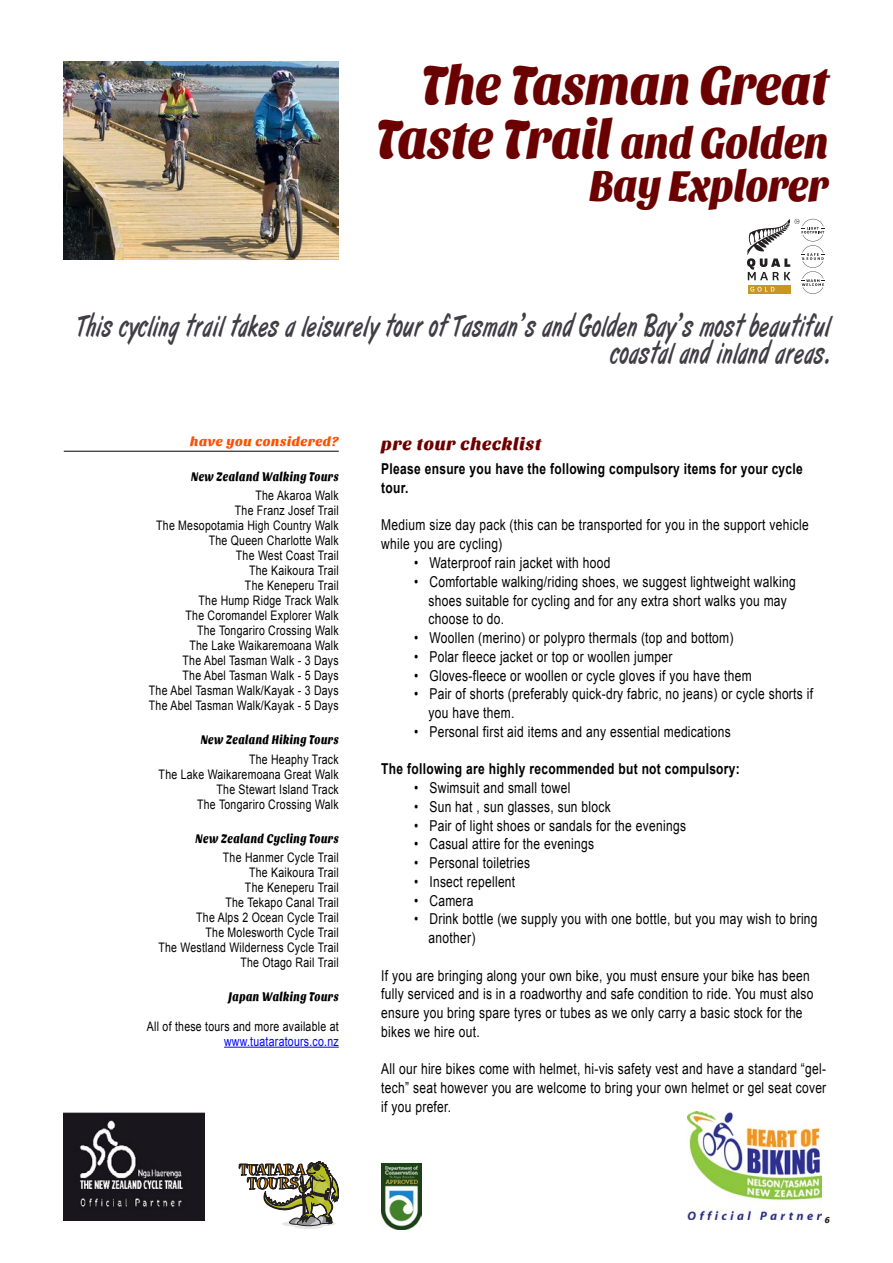
<style>
.page{position:relative;width:893px;height:1263px;background:#fff}
.page>*{position:absolute;margin:0;border:0;box-sizing:border-box;transform-origin:0 0}
.t1{font:56.25px/54px "Sansita One";letter-spacing:-.02em;color:#6b0000;text-align:right;scale:.88 1}
.t2{font:45px "Sansita One";letter-spacing:-.02em;color:#6b0000;scale:.88 1}
.t3{font:31.5px/27px "Art Brush";letter-spacing:.05em;color:#403d45;text-align:right;scale:.67 1}
.t4{font:18px "Sansita One";letter-spacing:.025em;color:#6b0000}
.t5{font:15px/18.8px "Arial";letter-spacing:.025em;color:#000;scale:.8 1}
.t6{font:700 15px/18.8px "Arial";letter-spacing:.025em;color:#000;scale:.8 1}
.t7{font:13.5px "Sansita One";letter-spacing:.025em;color:#ff4f00}
.t8{font:13.2px "Arial";letter-spacing:.025em;color:#000;scale:.8 1}
.t9{font:13.2px "Sansita One";letter-spacing:.025em;color:#000;scale:.8 1}
.t10{font:13.2px "Arial";letter-spacing:.025em;color:#00f;scale:.8 1}
.t11{font:9px "Sansita One";color:#231f20}
.s1{font-size:45px}
</style>
<div class="page">
<svg style="left:239px;top:1161px;width:100px;height:68px"></svg>
<img style="left:381px;top:1164px;width:41px;height:65px">
<hr style="left:224px;top:1047px;width:115px;height:1px;background:#00f">
<hr style="left:64px;top:451px;width:275px;height:1px;background:#000">
<img style="left:64px;top:62px;width:275px;height:197px">
<img style="left:64px;top:1113px;width:140px;height:107px">
<img style="left:688px;top:1111px;width:134px;height:108px">
<svg style="left:747px;top:219px;width:77px;height:75px"></svg>
<p class="t1" style="left:375px;top:58px;width:517px">The Tasman Great<br>Taste Trail <span class="s1">and Golden</span></p>
<p class="t2" style="left:589px;top:160px;width:274px">Bay Explorer</p>
<p class="t3" style="left:78px;top:314px;width:1122px">This cycling trail takes a leisurely tour of Tasman’s and Golden Bay’s most beautiful coastal and inland areas.</p>
<p class="t7" style="left:190px;top:434px;width:150px">have you considered?</p>
<p class="t9" style="left:191px;top:469px;width:186px">New Zealand Walking Tours</p>
<p class="t8" style="left:256px;top:487px;width:106px">The Akaroa Walk</p>
<p class="t8" style="left:235px;top:502px;width:131px">The Franz Josef Trail</p>
<p class="t8" style="left:156px;top:517px;width:230px">The Mesopotamia High Country Walk</p>
<p class="t8" style="left:209px;top:532px;width:164px">The Queen Charlotte Walk</p>
<p class="t8" style="left:236px;top:547px;width:130px">The West Coast Trail</p>
<p class="t8" style="left:249px;top:562px;width:114px">The Kaikoura Trail</p>
<p class="t8" style="left:245px;top:577px;width:119px">The Keneperu Trail</p>
<p class="t8" style="left:199px;top:592px;width:177px">The Hump Ridge Track Walk</p>
<p class="t8" style="left:186px;top:607px;width:193px">The Coromandel Explorer Walk</p>
<p class="t8" style="left:197px;top:622px;width:179px">The Tongariro Crossing Walk</p>
<p class="t8" style="left:189px;top:637px;width:188px">The Lake Waikaremoana Walk</p>
<p class="t8" style="left:183px;top:652px;width:197px">The Abel Tasman Walk - 3 Days</p>
<p class="t8" style="left:183px;top:667px;width:197px">The Abel Tasman Walk - 5 Days</p>
<p class="t8" style="left:149px;top:682px;width:239px">The Abel Tasman Walk/Kayak - 3 Days</p>
<p class="t8" style="left:149px;top:697px;width:239px">The Abel Tasman Walk/Kayak - 5 Days</p>
<p class="t9" style="left:201px;top:732px;width:174px">New Zealand Hiking Tours</p>
<p class="t8" style="left:249px;top:750px;width:114px">The Heaphy Track</p>
<p class="t8" style="left:159px;top:765px;width:227px">The Lake Waikaremoana Great Walk</p>
<p class="t8" style="left:217px;top:780px;width:154px">The Stewart Island Track</p>
<p class="t8" style="left:197px;top:795px;width:179px">The Tongariro Crossing Walk</p>
<p class="t9" style="left:196px;top:830px;width:180px">New Zealand Cycling Tours</p>
<p class="t8" style="left:223px;top:849px;width:146px">The Hanmer Cycle Trail</p>
<p class="t8" style="left:249px;top:864px;width:114px">The Kaikoura Trail</p>
<p class="t8" style="left:245px;top:879px;width:119px">The Keneperu Trail</p>
<p class="t8" style="left:225px;top:894px;width:143px">The Tekapo Canal Trail</p>
<p class="t8" style="left:196px;top:909px;width:180px">The Alps 2 Ocean Cycle Trail</p>
<p class="t8" style="left:206px;top:924px;width:168px">The Molesworth Cycle Trail</p>
<p class="t8" style="left:158px;top:939px;width:227px">The Westland Wilderness Cycle Trail</p>
<p class="t8" style="left:240px;top:954px;width:124px">The Otago Rail Trail</p>
<p class="t9" style="left:228px;top:989px;width:139px">Japan Walking Tours</p>
<p class="t8" style="left:147px;top:1017px;width:241px">All of these tours and more available at</p>
<p class="t10" style="left:224px;top:1032px;width:145px">www.tuataratours.co.nz</p>
<p class="t4" style="left:381px;top:434px;width:162px">pre tour checklist</p>
<p class="t6" style="left:381px;top:460px;width:528px">Please ensure you have the following compulsory items for your cycle tour.</p>
<p class="t5" style="left:381px;top:516px;width:536px">Medium size day pack (this can be transported for you in the support vehicle while you are cycling)</p>
<p class="t5" style="left:414px;top:553px;width:247px">• Waterproof rain jacket with hood</p>
<p class="t5" style="left:414px;top:572px;width:479px">• Comfortable walking/riding shoes, we suggest lightweight walking</p>
<p class="t5" style="left:429px;top:591px;width:449px">shoes suitable for cycling and for any extra short walks you may</p>
<p class="t5" style="left:429px;top:610px;width:96px">choose to do.</p>
<p class="t5" style="left:414px;top:628px;width:401px">• Woollen (merino) or polypro thermals (top and bottom)</p>
<p class="t5" style="left:414px;top:647px;width:324px">• Polar fleece jacket or top or woollen jumper</p>
<p class="t5" style="left:414px;top:666px;width:424px">• Gloves-fleece or woollen or cycle gloves if you have them</p>
<p class="t5" style="left:414px;top:685px;width:500px">• Pair of shorts (preferably quick-dry fabric, no jeans) or cycle shorts if</p>
<p class="t5" style="left:429px;top:703px;width:109px">you have them.</p>
<p class="t5" style="left:414px;top:722px;width:397px">• Personal first aid items and any essential medications</p>
<p class="t6" style="left:381px;top:760px;width:450px">The following are highly recommended but not compulsory:</p>
<p class="t5" style="left:414px;top:778px;width:197px">• Swimsuit and small towel</p>
<p class="t5" style="left:414px;top:797px;width:247px">• Sun hat , sun glasses, sun block</p>
<p class="t5" style="left:414px;top:816px;width:341px">• Pair of light shoes or sandals for the evenings</p>
<p class="t5" style="left:414px;top:835px;width:227px">• Casual attire for the evenings</p>
<p class="t5" style="left:414px;top:853px;width:147px">• Personal toiletries</p>
<p class="t5" style="left:414px;top:872px;width:128px">• Insect repellent</p>
<p class="t5" style="left:414px;top:891px;width:76px">• Camera</p>
<p class="t5" style="left:429px;top:910px;width:488px;text-indent:-15px">• Drink bottle (we supply you with one bottle, but you may wish to bring another)</p>
<p class="t5" style="left:381px;top:966px;width:542px">If you are bringing along your own bike, you must ensure your bike has been fully serviced and is in a roadworthy and safe condition to ride. You must also ensure you bring spare tyres or tubes as we only carry a basic stock for the bikes we hire out.</p>
<p class="t5" style="left:381px;top:1060px;width:558px;text-align:justify">All our hire bikes come with helmet, hi-vis safety vest and have a standard “gel&shy;tech” seat however you are welcome to bring your own helmet or gel seat cover if you prefer.</p>
<p class="t11" style="left:825px;top:1214px;width:7px">6</p>
</div>
